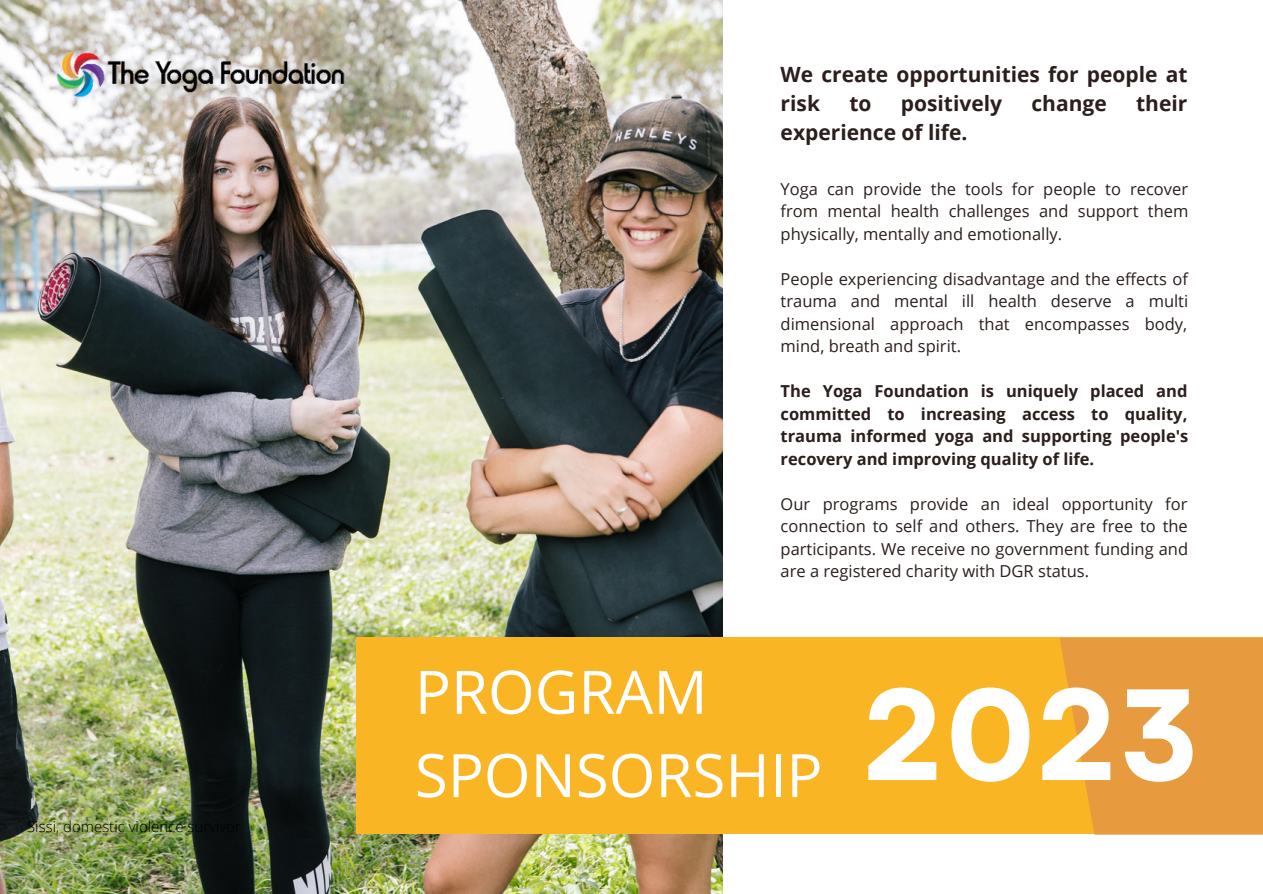
<style>
.page{position:relative;width:1263px;height:894px;background:#fff}
.page>*{position:absolute;margin:0;border:0;box-sizing:border-box;transform-origin:0 0}
.t1{font:700 129.45px "Garet";color:#fff}
.t2{font:60px/83.2px "Open Sans";color:#fff}
.t3{font:700 21px/29.2px "Open Sans";color:#2b1e1c}
.t4{font:16.5px/22.5px "Open Sans";color:#2b1e1c;text-align:justify}
.t5{font:700 16.5px/22.5px "Open Sans";color:#2b1e1c;text-align:justify}
.t6{font:300 15px "Open Sans";color:#000}
</style>
<div class="page">
<img style="left:0;top:0;width:722px;height:893px">
<img style="left:53px;top:47px;width:296px;height:56px">
<div style="left:356px;top:637px;width:907px;height:197px;background:#fab524"></div>
<svg style="left:1060px;top:638px;width:203px;height:196px;background:#e99c3b"></svg>
<p class="t6" style="left:27px;top:815px;width:215px">Sissi, domestic violence survivor</p>
<p class="t3" style="left:781px;top:59px;width:408px">We create opportunities for people at risk</p>
<p class="t3" style="left:849px;top:88px;width:24px">to</p>
<p class="t3" style="left:901px;top:88px;width:103px">positively</p>
<p class="t3" style="left:1031px;top:88px;width:77px">change</p>
<p class="t3" style="left:1136px;top:88px;width:53px">their</p>
<p class="t3" style="left:781px;top:117px;width:188px">experience of life.</p>
<p class="t4" style="left:781px;top:177px;width:409px">Yoga can provide the tools for people to recover from mental health challenges and support them physically, mentally and emotionally.</p>
<p class="t4" style="left:781px;top:267px;width:409px">People experiencing disadvantage and the effects of trauma and mental ill health deserve a multi dimensional approach that encompasses body, mind, breath and spirit.</p>
<p class="t5" style="left:781px;top:379px;width:409px">The Yoga Foundation is uniquely placed and committed to increasing access to quality, trauma informed yoga and supporting people's recovery and improving quality of life.</p>
<p class="t4" style="left:781px;top:492px;width:409px">Our programs provide an ideal opportunity for connection to self and others. They are free to the participants. We receive no government funding and are a registered charity with DGR status.</p>
<h2 class="t2" style="left:415px;top:648px;width:409px">PROGRAM<br>SPONSORSHIP</h2>
<h1 class="t1" style="left:862px;top:641px;width:339px">2023</h1>
</div>
